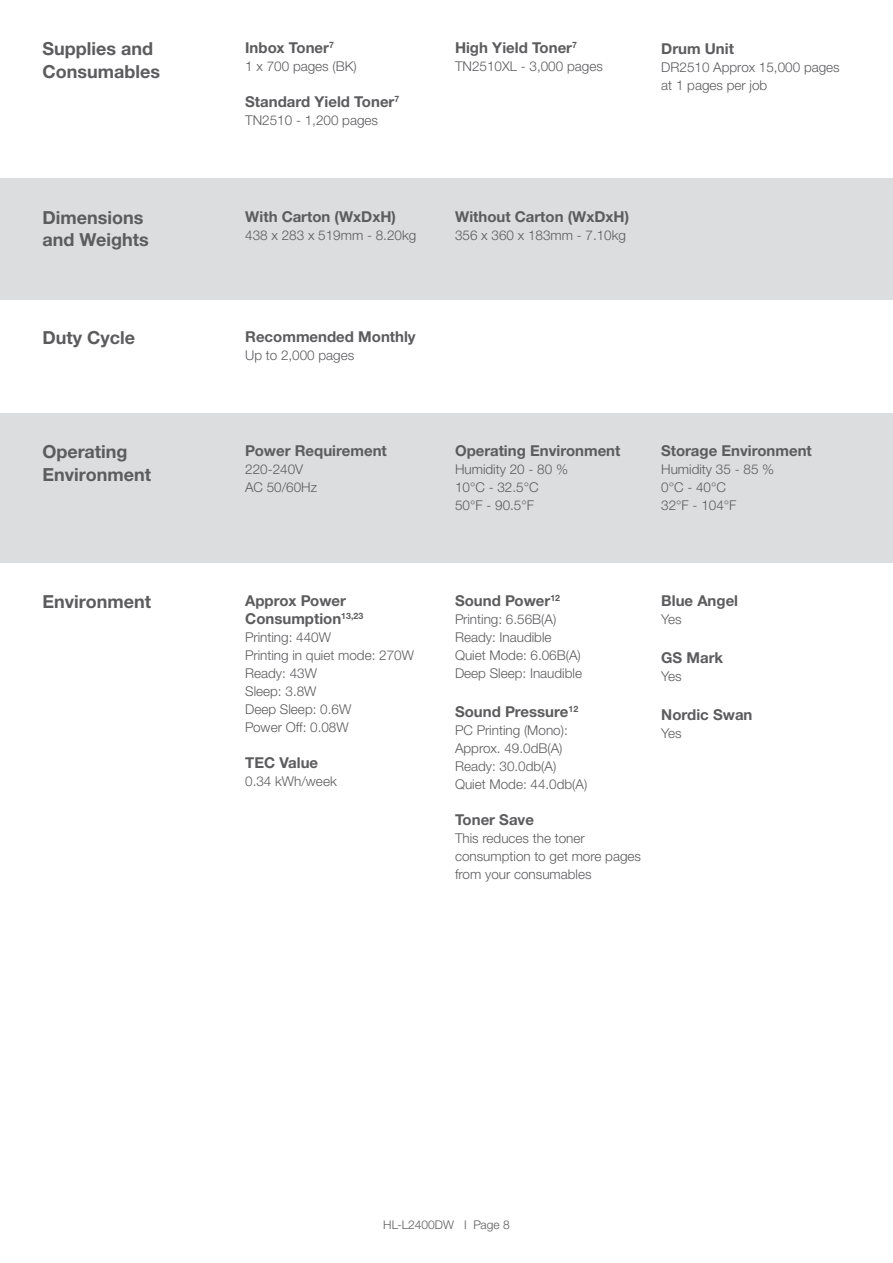
<style>
.page{position:relative;width:893px;height:1263px;background:#fff}
.page>*{position:absolute;margin:0;border:0;box-sizing:border-box;transform-origin:0 0}
.Body{font:700 18px/22.5px "Helvetica Neue LTW1 G";color:#5c5c5f}
.Body-2{font:700 15px "Helvetica Neue LTW1 G";color:#5c5c5f}
.Body-3{font:300 13.5px/18px "Helvetica Neue LTW1 G";color:#5c5c5f}
.Body-4{font:300 12px "Helvetica Neue LTW1 G";color:#5c5c5f}
</style>
<div class="page">
<div style="left:0;top:178px;width:893px;height:122px;background:#dcdddf"></div>
<div style="left:0;top:413px;width:893px;height:150px;background:#dcdddf"></div>
<p class="Body" style="left:43px;top:38px;width:119px">Supplies and<br>Consumables</p>
<p class="Body-2" style="left:245px;top:39px;width:90px">Inbox Toner<sup>7</sup></p>
<p class="Body-3" style="left:245px;top:57px;width:113px">1 x 700 pages (BK)</p>
<p class="Body-2" style="left:245px;top:93px;width:156px">Standard Yield Toner<sup>7</sup></p>
<p class="Body-3" style="left:245px;top:111px;width:134px">TN2510 - 1,200 pages</p>
<p class="Body" style="left:43px;top:206px;width:108px">Dimensions and Weights</p>
<p class="Body-2" style="left:245px;top:207px;width:152px">With Carton (WxDxH)</p>
<p class="Body-3" style="left:245px;top:226px;width:173px">438 x 283 x 519mm - 8.20kg</p>
<p class="Body" style="left:43px;top:327px;width:94px">Duty Cycle</p>
<p class="Body-2" style="left:245px;top:328px;width:172px">Recommended Monthly</p>
<p class="Body-3" style="left:245px;top:346px;width:111px">Up to 2,000 pages</p>
<p class="Body" style="left:43px;top:440px;width:110px">Operating<br>Environment</p>
<p class="Body-2" style="left:245px;top:441px;width:143px">Power Requirement</p>
<p class="Body-3" style="left:245px;top:460px;width:60px">220-240V</p>
<p class="Body-3" style="left:245px;top:478px;width:73px">AC 50/60Hz</p>
<p class="Body" style="left:43px;top:590px;width:110px">Environment</p>
<p class="Body-2" style="left:245px;top:591px;width:102px">Approx Power</p>
<p class="Body-2" style="left:245px;top:609px;width:119px">Consumption<sup>13,23</sup></p>
<p class="Body-3" style="left:245px;top:628px;width:87px">Printing: 440W</p>
<p class="Body-3" style="left:245px;top:646px;width:170px">Printing in quiet mode: 270W</p>
<p class="Body-3" style="left:245px;top:664px;width:73px">Ready: 43W</p>
<p class="Body-3" style="left:245px;top:682px;width:73px">Sleep: 3.8W</p>
<p class="Body-3" style="left:245px;top:700px;width:108px">Deep Sleep: 0.6W</p>
<p class="Body-3" style="left:245px;top:718px;width:105px">Power Off: 0.08W</p>
<p class="Body-2" style="left:245px;top:753px;width:75px">TEC Value</p>
<p class="Body-3" style="left:245px;top:772px;width:93px">0.34 kWh/week</p>
<p class="Body-2" style="left:455px;top:39px;width:124px">High Yield Toner<sup>7</sup></p>
<p class="Body-3" style="left:455px;top:57px;width:149px">TN2510XL - 3,000 pages</p>
<p class="Body-2" style="left:661px;top:39px;width:74px">Drum Unit</p>
<p class="Body-3" style="left:661px;top:58px;width:180px">DR2510 Approx 15,000 pages at 1 pages per job</p>
<p class="Body-2" style="left:455px;top:207px;width:176px">Without Carton (WxDxH)</p>
<p class="Body-3" style="left:455px;top:226px;width:173px">356 x 360 x 183mm - 7.10kg</p>
<p class="Body-2" style="left:455px;top:441px;width:167px">Operating Environment</p>
<p class="Body-3" style="left:455px;top:460px;width:115px">Humidity 20 - 80 %</p>
<p class="Body-3" style="left:455px;top:478px;width:85px">10°C - 32.5°C</p>
<p class="Body-3" style="left:455px;top:496px;width:81px">50°F - 90.5°F</p>
<p class="Body-2" style="left:661px;top:441px;width:152px">Storage Environment</p>
<p class="Body-3" style="left:661px;top:460px;width:115px">Humidity 35 - 85 %</p>
<p class="Body-3" style="left:661px;top:478px;width:66px">0°C - 40°C</p>
<p class="Body-3" style="left:661px;top:496px;width:77px">32°F - 104°F</p>
<p class="Body-2" style="left:455px;top:591px;width:107px">Sound Power<sup>12</sup></p>
<p class="Body-3" style="left:455px;top:610px;width:103px">Printing: 6.56B(A)</p>
<p class="Body-3" style="left:455px;top:628px;width:98px">Ready: Inaudible</p>
<p class="Body-3" style="left:455px;top:646px;width:127px">Quiet Mode: 6.06B(A)</p>
<p class="Body-3" style="left:455px;top:664px;width:129px">Deep Sleep: Inaudible</p>
<p class="Body-2" style="left:455px;top:702px;width:125px">Sound Pressure<sup>12</sup></p>
<p class="Body-3" style="left:455px;top:721px;width:114px">PC Printing (Mono):</p>
<p class="Body-3" style="left:455px;top:739px;width:109px">Approx. 49.0dB(A)</p>
<p class="Body-3" style="left:455px;top:757px;width:103px">Ready: 30.0db(A)</p>
<p class="Body-3" style="left:455px;top:775px;width:134px">Quiet Mode: 44.0db(A)</p>
<p class="Body-2" style="left:455px;top:810px;width:81px">Toner Save</p>
<p class="Body-3" style="left:455px;top:829px;width:188px">This reduces the toner consumption to get more pages from your consumables</p>
<p class="Body-2" style="left:661px;top:591px;width:78px">Blue Angel</p>
<p class="Body-3" style="left:661px;top:610px;width:22px">Yes</p>
<p class="Body-2" style="left:661px;top:648px;width:63px">GS Mark</p>
<p class="Body-3" style="left:661px;top:667px;width:22px">Yes</p>
<p class="Body-2" style="left:661px;top:705px;width:93px">Nordic Swan</p>
<p class="Body-3" style="left:661px;top:724px;width:22px">Yes</p>
<p class="Body-4" style="left:383px;top:1217px;width:128px">HL-L2400DW I Page 8</p>
</div>
